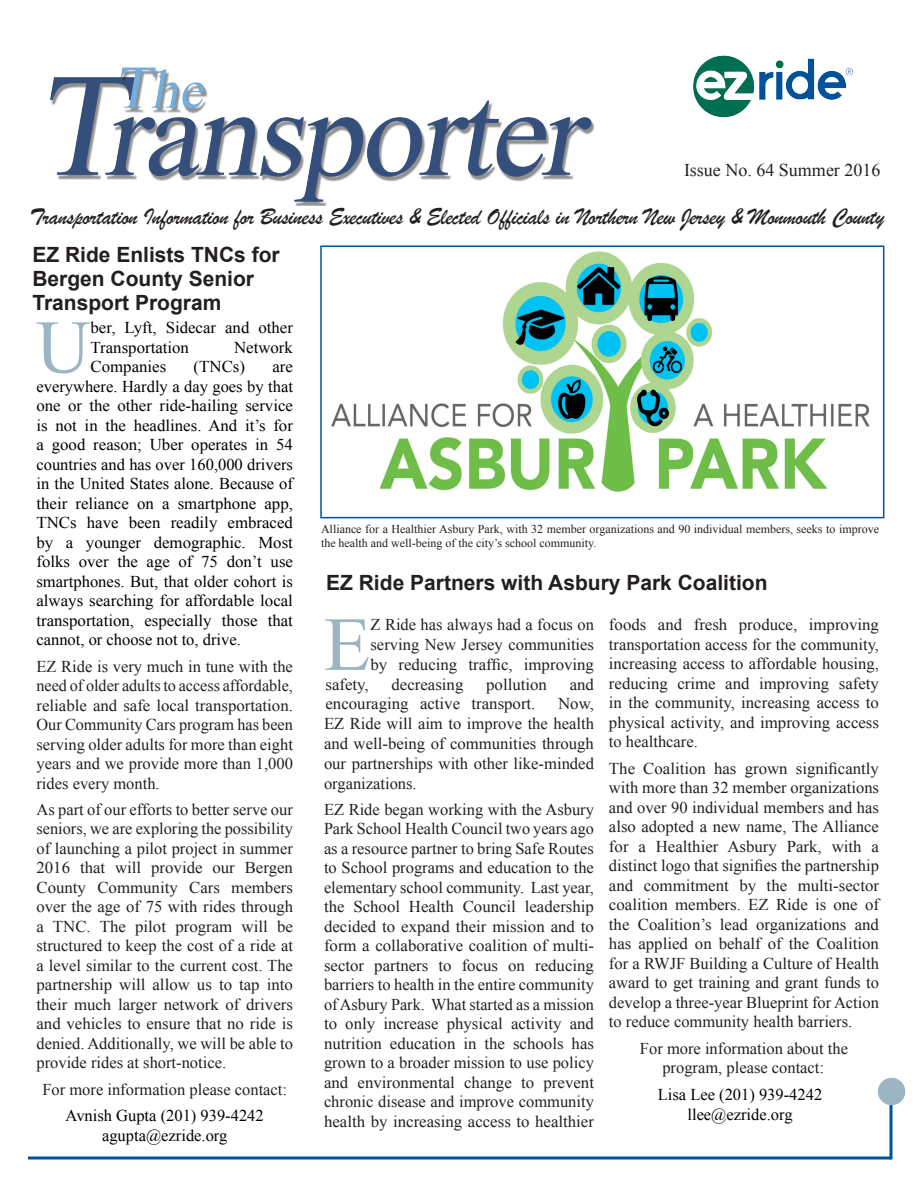
<style>
.page{position:relative;width:918px;height:1188px;background:#fff}
.page>*{position:absolute;margin:0;border:0;box-sizing:border-box;transform-origin:0 0}
.body_copy{font:76.35px "Times New Roman";color:#9bb5c2}
.body_copy-2{font:75.45px "Times New Roman";color:#9bb5c2}
.t1{font:24px "Brush Script";letter-spacing:-.02em;color:#231f20}
.Headlines{font:700 21px/24px "Arial";color:#231f20}
.t2{font:18px "Times New Roman";color:#231f20}
.body_copy-3{font:16.5px/19.5px "Times New Roman";color:#231f20;text-align:justify}
.body_copy-4{font:16.5px/19.5px "Times New Roman";color:#000}
.ending_contact{font:16.5px/19.8px "Times New Roman";color:#231f20;text-align:center}
.ending_contact-2{font:16.5px/19.8px "Times New Roman";color:#000;text-align:center}
.Photo_caption{font:12px/13.5px "Times New Roman";color:#231f20}
</style>
<div class="page">
<hr style="left:28px;top:1157px;width:863px;height:3px;background:#01529a">
<img style="left:50px;top:67px;width:545px;height:138px">
<hr style="left:890px;top:1092px;width:2px;height:68px;background:#01529a">
<div style="left:879px;top:1079px;width:26px;height:25px;background:#9bb5c2;border-radius:50%"></div>
<div style="left:878px;top:1078px;width:27px;height:27px;border:2px solid #9bb5c2;border-radius:50%"></div>
<img style="left:331px;top:251px;width:539px;height:241px">
<div style="left:320px;top:245px;width:564px;height:273px;border:2px solid #01529a"></div>
<img style="left:693px;top:55px;width:160px;height:63px">
<p class="t2" style="left:684px;top:157px;width:198px">Issue No. 64 Summer 2016</p>
<p class="t1" style="left:30px;top:201px;width:856px">Transportation Information for Business Executives &amp; Elected Officials in Northern New Jersey &amp; Monmouth County</p>
<p class="Headlines" style="left:32px;top:243px;width:249px">EZ Ride Enlists TNCs for<br>Bergen County Senior<br>Transport Program</p>
<p class="body_copy-2" style="left:36px;top:296px;width:56px">U</p>
<p class="body_copy-4" style="left:91px;top:318px;width:204px">ber, Lyft, Sidecar and other<br>Transportation</p>
<p class="body_copy-4" style="left:234px;top:337px;width:60px">Network</p>
<p class="body_copy-4" style="left:91px;top:357px;width:77px">Companies</p>
<p class="body_copy-4" style="left:194px;top:357px;width:53px">(TNCs)</p>
<p class="body_copy-4" style="left:36px;top:357px;width:258px;text-align:justify;text-indent:236px">are everywhere. Hardly a day goes by that one or the other ride-hailing service is not in the headlines. And it’s for a good reason; Uber operates in 54 countries and has over 160,000 drivers in the United States alone. Because of their reliance on a smartphone app, TNCs have been readily embraced by a younger demographic. Most folks over the age of 75 don’t use smartphones. But, that older cohort is always searching for affordable local transportation, especially those that cannot, or choose not to, drive.</p>
<p class="body_copy-3" style="left:36px;top:656px;width:258px">EZ Ride is very much in tune with the need of older adults to access affordable, reliable and safe local transportation.<br>Our Community Cars program has been serving older adults for more than eight years and we provide more than 1,000 rides every month.</p>
<p class="body_copy-3" style="left:36px;top:799px;width:258px">As part of our efforts to better serve our seniors, we are exploring the possibility of launching a pilot project in summer 2016 that will provide our Bergen County Community Cars members over the age of 75 with rides through a TNC. The pilot program will be structured to keep the cost of a ride at a level similar to the current cost. The partnership will allow us to tap into their much larger network of drivers and vehicles to ensure that no ride is denied. Additionally, we will be able to provide rides at short-notice.</p>
<p class="ending_contact" style="left:42px;top:1079px;width:246px">For more information please contact:</p>
<p class="ending_contact-2" style="left:66px;top:1106px;width:200px">Avnish Gupta (201) 939-4242 agupta@ezride.org</p>
<p class="Photo_caption" style="left:321px;top:522px;width:560px">Alliance for a Healthier Asbury Park, with 32 member organizations and 90 individual members, seeks to improve the health and well-being of the city’s school community.</p>
<p class="Headlines" style="left:326px;top:571px;width:443px">EZ Ride Partners with Asbury Park Coalition</p>
<p class="body_copy" style="left:324px;top:593px;width:48px">E</p>
<p class="body_copy-3" style="left:371px;top:615px;width:225px">Z Ride has always had a focus on serving New Jersey communities by reducing traffic, improving</p>
<p class="body_copy-3" style="left:326px;top:674px;width:45px">safety,</p>
<p class="body_copy-3" style="left:392px;top:674px;width:73px">decreasing</p>
<p class="body_copy-3" style="left:486px;top:674px;width:62px">pollution</p>
<p class="body_copy-3" style="left:570px;top:674px;width:26px">and</p>
<p class="body_copy-3" style="left:326px;top:694px;width:212px">encouraging active transport.</p>
<p class="body_copy-3" style="left:324px;top:694px;width:272px;text-indent:234px">Now, EZ Ride will aim to improve the health and well-being of communities through our partnerships with other like-minded organizations.</p>
<p class="body_copy-3" style="left:324px;top:799px;width:272px">EZ Ride began working with the Asbury Park School Health Council two years ago as a resource partner to bring Safe Routes to School programs and education to the elementary school community. Last year, the School Health Council leadership decided to expand their mission and to form a collaborative coalition of multi&shy;sector partners to focus on reducing barriers to health in the entire community of Asbury Park. What started as a mission to only increase physical activity and nutrition education in the schools has grown to a broader mission to use policy and environmental change to prevent chronic disease and improve community health by increasing access to healthier</p>
<p class="body_copy-3" style="left:609px;top:615px;width:272px">foods and fresh produce, improving transportation access for the community, increasing access to affordable housing, reducing crime and improving safety in the community, increasing access to physical activity, and improving access to healthcare.</p>
<p class="body_copy-3" style="left:609px;top:758px;width:272px">The Coalition has grown significantly with more than 32 member organizations and over 90 individual members and has also adopted a new name, The Alliance for a Healthier Asbury Park, with a distinct logo that signifies the partnership and commitment by the multi-sector coalition members. EZ Ride is one of the Coalition’s lead organizations and has applied on behalf of the Coalition for a RWJF Building a Culture of Health award to get training and grant funds to develop a three-year Blueprint for Action to reduce community health barriers.</p>
<p class="ending_contact" style="left:640px;top:1038px;width:210px">For more information about the program, please contact:</p>
<p class="ending_contact-2" style="left:658px;top:1084px;width:166px">Lisa Lee (201) 939-4242 llee@ezride.org</p>
</div>
